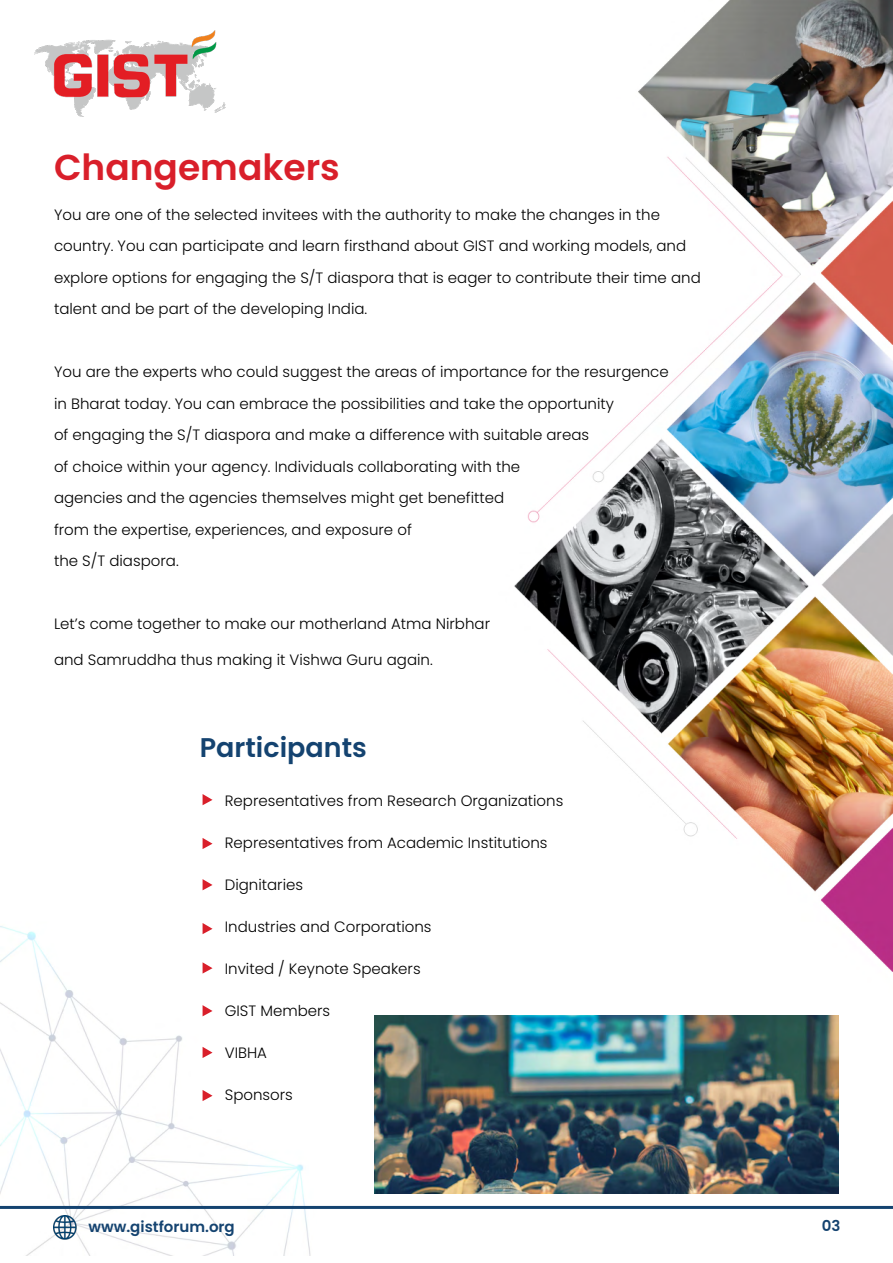
<style>
.page{position:relative;width:893px;height:1263px;background:#fff}
.page>*{position:absolute;margin:0;border:0;box-sizing:border-box;transform-origin:0 0}
.t1{font:600 36px "Poppins";color:#d91f2a}
.t2{font:600 27px "Poppins";color:#144370}
.t3{font:300 15px/31.5px "Poppins";color:#000}
.t4{font:600 15px "Poppins";color:#144370}
</style>
<div class="page">
<img style="left:0;top:0;width:893px;height:1256px">
<hr style="left:0;top:1206px;width:893px;height:3px;background:#144370">
<img style="left:53px;top:1216px;width:23px;height:23px">
<img style="left:374px;top:1015px;width:465px;height:179px">
<img style="left:34px;top:28px;width:191px;height:89px">
<svg style="left:203px;top:794px;width:10px;height:11px"></svg>
<svg style="left:203px;top:879px;width:10px;height:11px"></svg>
<svg style="left:203px;top:838px;width:10px;height:11px"></svg>
<svg style="left:203px;top:923px;width:10px;height:11px"></svg>
<svg style="left:203px;top:962px;width:10px;height:11px"></svg>
<svg style="left:203px;top:1005px;width:10px;height:11px"></svg>
<svg style="left:203px;top:1047px;width:10px;height:11px"></svg>
<svg style="left:203px;top:1090px;width:10px;height:11px"></svg>
<h1 class="t1" style="left:54px;top:147px;width:287px">Changemakers</h1>
<p class="t3" style="left:54px;top:199px;width:648px">You are one of the selected invitees with the authority to make the changes in the country. You can participate and learn firsthand about GIST and working models, and explore options for engaging the S/T diaspora that is eager to contribute their time and talent and be part of the developing India.</p>
<p class="t3" style="left:54px;top:356px;width:616px">You are the experts who could suggest the areas of importance for the resurgence in Bharat today. You can embrace the possibilities and take the opportunity<br>of engaging the S/T diaspora and make a difference with suitable areas<br>of choice within your agency. Individuals collaborating with the<br>agencies and the agencies themselves might get benefitted<br>from the expertise, experiences, and exposure of<br>the S/T diaspora.</p>
<p class="t3" style="left:54px;top:608px;width:438px">Let’s come together to make our motherland Atma Nirbhar</p>
<p class="t3" style="left:54px;top:644px;width:380px">and Samruddha thus making it Vishwa Guru again.</p>
<h2 class="t2" style="left:200px;top:732px;width:169px">Participants</h2>
<p class="t3" style="left:225px;top:785px;width:340px">Representatives from Research Organizations</p>
<p class="t3" style="left:225px;top:827px;width:324px">Representatives from Academic Institutions</p>
<p class="t3" style="left:225px;top:869px;width:80px">Dignitaries</p>
<p class="t3" style="left:225px;top:911px;width:208px">Industries and Corporations</p>
<p class="t3" style="left:225px;top:953px;width:197px">Invited / Keynote Speakers</p>
<p class="t3" style="left:225px;top:995px;width:107px">GIST Members</p>
<p class="t3" style="left:225px;top:1037px;width:44px">VIBHA</p>
<p class="t3" style="left:225px;top:1079px;width:70px">Sponsors</p>
<p class="t4" style="left:88px;top:1218px;width:148px">www.gistforum.org</p>
<p class="t4" style="left:822px;top:1217px;width:20px">03</p>
</div>
